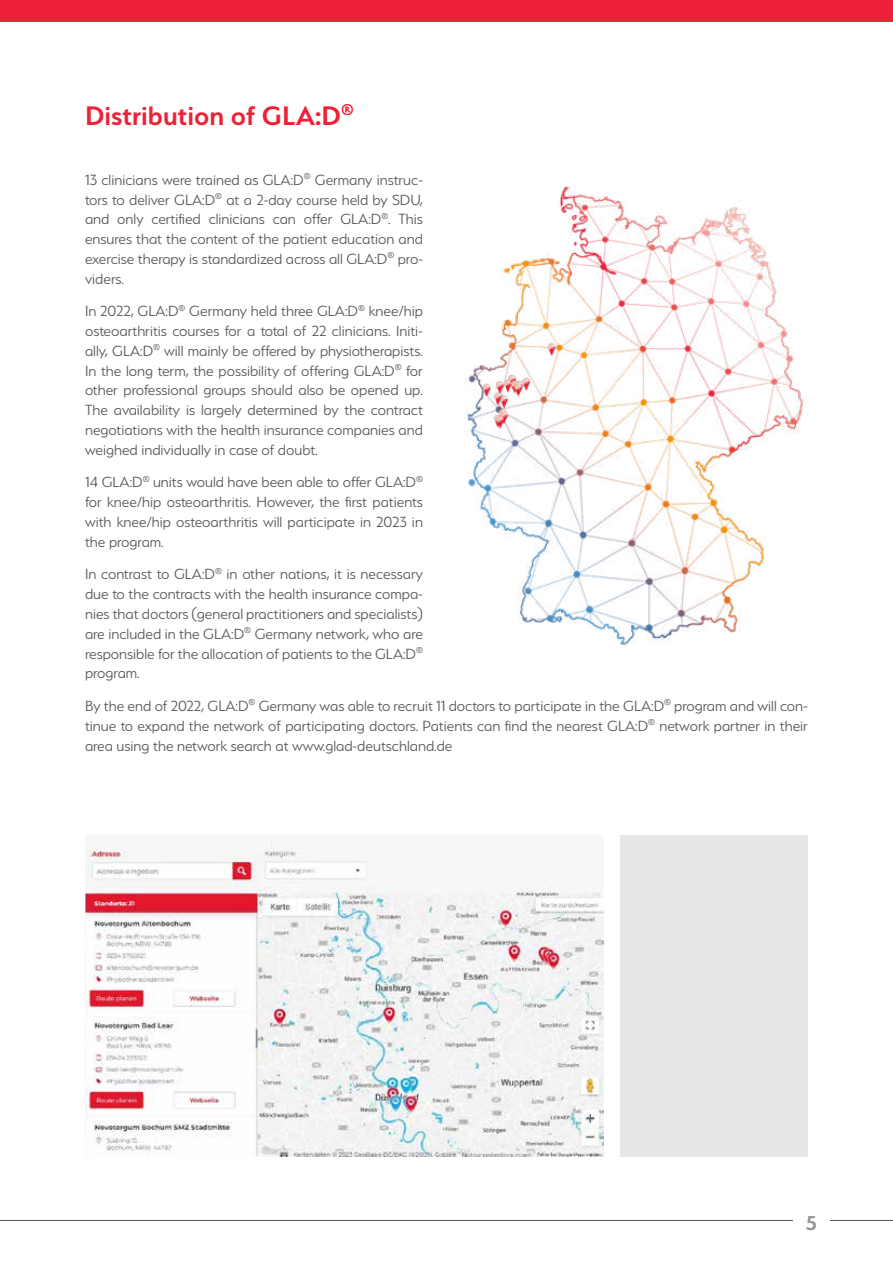
<style>
.page{position:relative;width:893px;height:1263px;background:#fff}
.page>*{position:absolute;margin:0;border:0;box-sizing:border-box;transform-origin:0 0}
.t1{font:600 30px "Serenity";color:#ed2239}
.t2{font:600 22.5px "Serenity";color:#939598}
.t3{font:300 16.5px/19.8px "Serenity";color:#57585a;text-align:justify}
</style>
<div class="page">
<img style="left:85px;top:843px;width:518px;height:314px">
<img style="left:465px;top:186px;width:339px;height:460px">
<div style="left:621px;top:835px;width:187px;height:322px;background:#e6e7e9"></div>
<div style="left:0;top:0;width:893px;height:21px;background:#ed2239"></div>
<hr style="left:0;top:1220px;width:893px;height:1px;background:#57585a">
<div style="left:793px;top:1212px;width:36px;height:18px;background:#fff"></div>
<h1 class="t1" style="left:85px;top:99px;width:270px">Distribution of GLA:D<sup>®</sup></h1>
<p class="t3" style="left:85px;top:170px;width:339px">13 clinicians were trained as GLA:D<sup>®</sup> Germany instruc&shy;tors to deliver GLA:D<sup>®</sup> at a 2-day course held by SDU, and only certified clinicians can offer GLA:D<sup>®</sup>. This ensures that the content of the patient education and exercise therapy is standardized across all GLA:D<sup>®</sup> pro&shy;viders.</p>
<p class="t3" style="left:85px;top:301px;width:339px">In 2022, GLA:D<sup>®</sup> Germany held three GLA:D<sup>®</sup> knee/hip osteoarthritis courses for a total of 22 clinicians. Initi&shy;ally, GLA:D<sup>®</sup> will mainly be offered by physiotherapists.<br>In the long term, the possibility of offering GLA:D<sup>®</sup> for other professional groups should also be opened up.<br>The availability is largely determined by the contract negotiations with the health insurance companies and weighed individually in case of doubt.</p>
<p class="t3" style="left:85px;top:472px;width:339px">14 GLA:D<sup>®</sup> units would have been able to offer GLA:D<sup>® </sup>for knee/hip osteoarthritis. However, the first patients with knee/hip osteoarthritis will participate in 2023 in the program.</p>
<p class="t3" style="left:85px;top:564px;width:339px">In contrast to GLA:D<sup>®</sup> in other nations, it is necessary due to the contracts with the health insurance compa&shy;nies that doctors (general practitioners and specialists) are included in the GLA:D<sup>®</sup> Germany network, who are responsible for the allocation of patients to the GLA:D<sup>® </sup>program.</p>
<p class="t3" style="left:85px;top:696px;width:724px">By the end of 2022, GLA:D<sup>®</sup> Germany was able to recruit 11 doctors to participate in the GLA:D<sup>®</sup> program and will con&shy;tinue to expand the network of participating doctors. Patients can find the nearest GLA:D<sup>®</sup> network partner in their area using the network search at www.glad-deutschland.de</p>
<h2 class="t2" style="left:806px;top:1211px;width:13px">5</h2>
</div>
